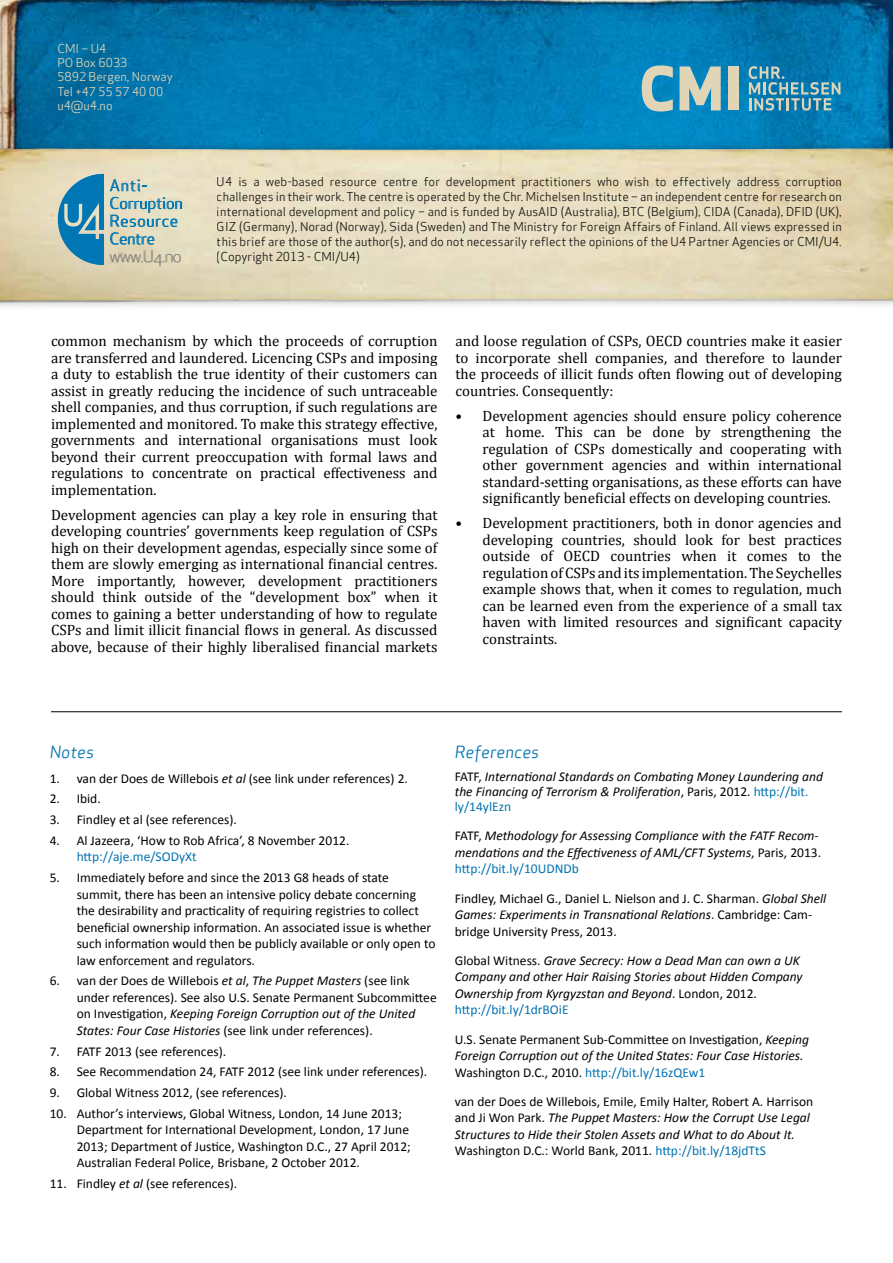
<style>
.page{position:relative;width:893px;height:1263px;background:#fff}
.page>*{position:absolute;margin:0;border:0;box-sizing:border-box;transform-origin:0 0}
.t1{font:16.5px "Apex Sans Book Italic T";color:#0072b1}
.t2{font:15px/16.5px "Cambria";color:#000;text-align:justify}
.t3{font:13.5px/16.5px "Calibri";color:#000}
.t4{font:italic 13.5px/16.5px "Calibri";color:#000}
.t5{font:13.5px "Calibri";color:#0072b1}
.t6{font:12px/15px "Apex Sans Book T";color:#000;text-align:justify}
.t7{font:12px/14.4px "Apex Sans Book T";color:#e0d5b7}
.s1{font-style:italic}
.s2{font-style:normal}
.s3{font-style:normal;color:#0072b1}
.s4{color:#0072b1}
</style>
<div class="page">
<img style="left:0;top:0;width:893px;height:136px">
<img style="left:0;top:136px;width:893px;height:171px">
<img style="left:0;top:148px;width:893px;height:153px">
<svg style="left:749px;top:66px;width:91px;height:45px"></svg>
<svg style="left:642px;top:65px;width:31px;height:47px"></svg>
<svg style="left:679px;top:67px;width:42px;height:43px"></svg>
<div style="left:729px;top:67px;width:10px;height:43px;background:#e0d5b7"></div>
<svg style="left:58px;top:174px;width:46px;height:91px"></svg>
<svg style="left:110px;top:179px;width:37px;height:12px"></svg>
<svg style="left:110px;top:197px;width:72px;height:69px"></svg>
<hr style="left:51px;top:711px;width:791px;height:1px;background:#000">
<p class="t7" style="left:57px;top:41px;width:117px">CMI – U4<br>PO Box 6033<br>5892 Bergen, Norway<br>Tel +47 55 57 40 00 u4@u4.no</p>
<p class="t6" style="left:217px;top:174px;width:627px">U4 is a web-based resource centre for development practitioners who wish to effectively address corruption challenges in their work. The centre is operated by the Chr. Michelsen Institute – an independent centre for research on international development and policy – and is funded by AusAID (Australia), BTC (Belgium), CIDA (Canada), DFID (UK), GIZ (Germany), Norad (Norway), Sida (Sweden) and The Ministry for Foreign Affairs of Finland. All views expressed in this brief are those of the author(s), and do not necessarily reflect the opinions of the U4 Partner Agencies or CMI/U4. (Copyright 2013 - CMI/U4)</p>
<p class="t2" style="left:51px;top:333px;width:388px">common mechanism by which the proceeds of corruption are transferred and laundered. Licencing CSPs and imposing a duty to establish the true identity of their customers can assist in greatly reducing the incidence of such untraceable shell companies, and thus corruption, if such regulations are implemented and monitored. To make this strategy effective, governments and international organisations must look beyond their current preoccupation with formal laws and regulations to concentrate on practical effectiveness and implementation.</p>
<p class="t2" style="left:51px;top:506px;width:388px">Development agencies can play a key role in ensuring that developing countries’ governments keep regulation of CSPs high on their development agendas, especially since some of them are slowly emerging as international financial centres.<br>More importantly, however, development practitioners should think outside of the “development box” when it comes to gaining a better understanding of how to regulate CSPs and limit illicit financial flows in general. As discussed above, because of their highly liberalised financial markets</p>
<p class="t2" style="left:455px;top:333px;width:388px">and loose regulation of CSPs, OECD countries make it easier to incorporate shell companies, and therefore to launder the proceeds of illicit funds often flowing out of developing countries. Consequently:</p>
<p class="t2" style="left:482px;top:407px;width:361px;text-indent:-27px">• Development agencies should ensure policy coherence at home. This can be done by strengthening the regulation of CSPs domestically and cooperating with other government agencies and within international standard-setting organisations, as these efforts can have significantly beneficial effects on developing countries.</p>
<p class="t2" style="left:482px;top:515px;width:361px;text-indent:-27px">• Development practitioners, both in donor agencies and developing countries, should look for best practices outside of OECD countries when it comes to the regulation of CSPs and its implementation. The Seychelles example shows that, when it comes to regulation, much can be learned even from the experience of a small tax haven with limited resources and significant capacity constraints.</p>
<p class="t1" style="left:50px;top:741px;width:46px">Notes</p>
<p class="t3" style="left:50px;top:770px;width:360px">1. van der Does de Willebois <span class="s1">et al</span> (see link under references) 2.</p>
<p class="t3" style="left:50px;top:790px;width:53px">2. Ibid.</p>
<p class="t3" style="left:50px;top:811px;width:189px">3. Findley et al (see references).</p>
<p class="t3" style="left:50px;top:832px;width:301px">4. Al Jazeera, ‘How to Rob Africa’, 8 November 2012.</p>
<p class="t5" style="left:77px;top:848px;width:121px">http://aje.me/SODyXt</p>
<p class="t3" style="left:77px;top:869px;width:360px;text-indent:-27px">5. Immediately before and since the 2013 G8 heads of state summit, there has been an intensive policy debate concerning the desirability and practicality of requiring registries to collect beneficial ownership information. An associated issue is whether such information would then be publicly available or only open to law enforcement and regulators.</p>
<p class="t3" style="left:77px;top:972px;width:362px;text-indent:-27px">6. van der Does de Willebois <span class="s1">et al</span>, <span class="s1">The Puppet Masters</span> (see link under references). See also U.S. Senate Permanent Subcommittee on Investigation, <span class="s1">Keeping Foreign Corruption out of the United States: Four Case Histories</span> (see link under references).</p>
<p class="t3" style="left:50px;top:1043px;width:178px">7. FATF 2013 (see references).</p>
<p class="t3" style="left:50px;top:1063px;width:379px">8. See Recommendation 24, FATF 2012 (see link under references).</p>
<p class="t3" style="left:50px;top:1084px;width:239px">9. Global Witness 2012, (see references).</p>
<p class="t3" style="left:77px;top:1105px;width:336px;text-indent:-27px">10. Author’s interviews, Global Witness, London, 14 June 2013; Department for International Development, London, 17 June 2013; Department of Justice, Washington D.C., 27 April 2012; Australian Federal Police, Brisbane, 2 October 2012.</p>
<p class="t3" style="left:50px;top:1175px;width:189px">11. Findley <span class="s1">et al</span> (see references).</p>
<p class="t1" style="left:455px;top:741px;width:86px">References</p>
<p class="t4" style="left:455px;top:768px;width:370px;line-height:15px"><span class="s2">FATF,</span> International Standards on Combating Money Laundering and the Financing of Terrorism &amp; Proliferation<span class="s2">, Paris, 2012.</span> <span class="s3">http://bit. ly/14ylEzn</span></p>
<p class="t4" style="left:455px;top:827px;width:368px"><span class="s2">FATF,</span> Methodology for Assessing Compliance with the FATF Recom&shy;mendations and the Effectiveness of AML/CFT Systems<span class="s2">, Paris, 2013. </span><span class="s3">http://bit.ly/10UDNDb</span></p>
<p class="t3" style="left:455px;top:890px;width:373px">Findley, Michael G., Daniel L. Nielson and J. C. Sharman. <span class="s1">Global Shell<br>Games: Experiments in Transnational Relations</span>. Cambridge: Cam&shy;bridge University Press, 2013.</p>
<p class="t4" style="left:455px;top:951px;width:349px"><span class="s2">Global Witness.</span> Grave Secrecy: How a Dead Man can own a UK Company and other Hair Raising Stories about Hidden Company Ownership from Kyrgyzstan and Beyond<span class="s2">. London, 2012. </span><span class="s3">http://bit.ly/1drBOiE</span></p>
<p class="t3" style="left:455px;top:1031px;width:356px">U.S. Senate Permanent Sub-Committee on Investigation, <span class="s1">Keeping<br>Foreign Corruption out of the United States: Four Case Histories.<br></span>Washington D.C., 2010. <span class="s4">http://bit.ly/16zQEw1</span></p>
<p class="t3" style="left:455px;top:1093px;width:360px">van der Does de Willebois, Emile, Emily Halter, Robert A. Harrison and Ji Won Park. <span class="s1">The Puppet Masters: How the Corrupt Use Legal Structures to Hide their Stolen Assets and What to do About It.<br></span>Washington D.C.: World Bank, 2011. <span class="s4">http://bit.ly/18jdTtS</span></p>
</div>
